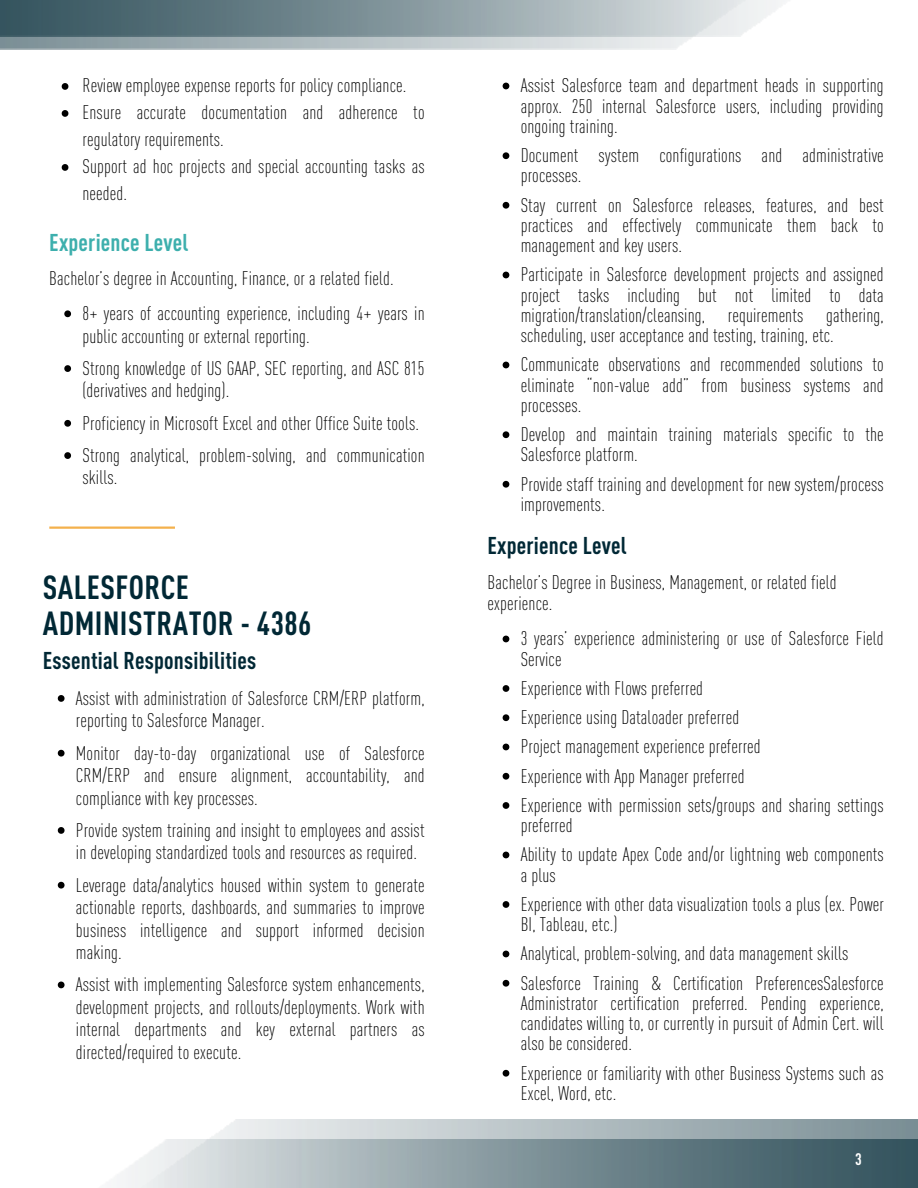
<style>
.page{position:relative;width:918px;height:1188px;background:#fff}
.page>*{position:absolute;margin:0;border:0;box-sizing:border-box;transform-origin:0 0}
.t1{font:700 condensed 33px/36px "DINOT";letter-spacing:.015em;color:#012835}
.t2{font:700 condensed 24px "DINOT";letter-spacing:.01em;color:#012835}
.t3{font:700 condensed 24px "DINOT";letter-spacing:.01em;color:#3dafad}
.t4{font:300 condensed 19.5px/20.2px "DINOT";letter-spacing:.01em;color:#000}
.t5{font:700 condensed 16.5px "DINOT";color:#fff}
</style>
<div class="page">
<img style="left:130px;top:1120px;width:788px;height:68px">
<img style="left:0;top:0;width:753px;height:50px">
<hr style="left:49px;top:527px;width:126px;height:2px;background:#f4b14c">
<svg style="left:64px;top:310px;width:7px;height:7px"></svg>
<svg style="left:64px;top:365px;width:7px;height:7px"></svg>
<svg style="left:64px;top:420px;width:7px;height:7px"></svg>
<svg style="left:64px;top:452px;width:7px;height:7px"></svg>
<svg style="left:62px;top:83px;width:6px;height:7px"></svg>
<svg style="left:62px;top:110px;width:6px;height:7px"></svg>
<svg style="left:62px;top:164px;width:6px;height:7px"></svg>
<svg style="left:58px;top:695px;width:7px;height:7px"></svg>
<svg style="left:58px;top:750px;width:7px;height:7px"></svg>
<svg style="left:58px;top:827px;width:7px;height:7px"></svg>
<svg style="left:58px;top:882px;width:7px;height:7px"></svg>
<svg style="left:58px;top:982px;width:7px;height:6px"></svg>
<svg style="left:503px;top:83px;width:6px;height:6px"></svg>
<svg style="left:503px;top:152px;width:6px;height:7px"></svg>
<svg style="left:503px;top:202px;width:6px;height:7px"></svg>
<svg style="left:503px;top:272px;width:6px;height:6px"></svg>
<svg style="left:503px;top:362px;width:6px;height:6px"></svg>
<svg style="left:503px;top:431px;width:6px;height:7px"></svg>
<svg style="left:503px;top:481px;width:6px;height:7px"></svg>
<svg style="left:503px;top:636px;width:6px;height:6px"></svg>
<svg style="left:503px;top:685px;width:6px;height:7px"></svg>
<svg style="left:503px;top:714px;width:6px;height:7px"></svg>
<svg style="left:503px;top:744px;width:6px;height:6px"></svg>
<svg style="left:503px;top:773px;width:6px;height:7px"></svg>
<svg style="left:503px;top:802px;width:6px;height:7px"></svg>
<svg style="left:503px;top:852px;width:6px;height:6px"></svg>
<svg style="left:503px;top:901px;width:6px;height:7px"></svg>
<svg style="left:503px;top:951px;width:6px;height:6px"></svg>
<svg style="left:503px;top:980px;width:6px;height:7px"></svg>
<svg style="left:503px;top:1070px;width:6px;height:7px"></svg>
<p class="t4" style="left:82px;top:74px;width:326px">Review employee expense reports for policy compliance.</p>
<p class="t4" style="left:82px;top:98px;width:344px;line-height:27px">Ensure accurate documentation and adherence to regulatory requirements.</p>
<p class="t4" style="left:82px;top:152px;width:344px;line-height:27px">Support ad hoc projects and special accounting tasks as needed.</p>
<p class="t3" style="left:49px;top:226px;width:141px">Experience Level</p>
<p class="t4" style="left:49px;top:267px;width:346px">Bachelor’s degree in Accounting, Finance, or a related field.</p>
<p class="t4" style="left:82px;top:301px;width:344px;line-height:22.5px">8+ years of accounting experience, including 4+ years in public accounting or external reporting.</p>
<p class="t4" style="left:82px;top:356px;width:344px;line-height:22.5px">Strong knowledge of US GAAP, SEC reporting, and ASC 815 (derivatives and hedging).</p>
<h2 class="t4" style="left:82px;top:412px;width:338px">Proficiency in Microsoft Excel and other Office Suite tools.</h2>
<p class="t4" style="left:82px;top:443px;width:344px;line-height:22.5px">Strong analytical, problem-solving, and communication skills.</p>
<p class="t1" style="left:43px;top:567px;width:270px">SALESFORCE<br>ADMINISTRATOR - 4386</p>
<p class="t2" style="left:43px;top:644px;width:215px">Essential Responsibilities</p>
<p class="t4" style="left:76px;top:686px;width:350px;line-height:22.5px">Assist with administration of Salesforce CRM/ERP platform, reporting to Salesforce Manager.</p>
<p class="t4" style="left:76px;top:740px;width:350px;line-height:22.5px;text-align:justify">Monitor day-to-day organizational use of Salesforce CRM/ERP and ensure alignment, accountability, and compliance with key processes.</p>
<p class="t4" style="left:76px;top:818px;width:350px;line-height:22.5px">Provide system training and insight to employees and assist in developing standardized tools and resources as required.</p>
<p class="t4" style="left:76px;top:872px;width:350px;line-height:22.5px;text-align:justify">Leverage data/analytics housed within system to generate actionable reports, dashboards, and summaries to improve business intelligence and support informed decision making.</p>
<p class="t4" style="left:76px;top:972px;width:350px;line-height:22.5px;text-align:justify">Assist with implementing Salesforce system enhancements, development projects, and rollouts/deployments. Work with internal departments and key external partners as directed/required to execute.</p>
<p class="t4" style="left:521px;top:74px;width:365px;text-align:justify">Assist Salesforce team and department heads in supporting approx. 250 internal Salesforce users, including providing ongoing training.</p>
<p class="t4" style="left:521px;top:144px;width:365px">Document system configurations and administrative processes.</p>
<h1 class="t4" style="left:521px;top:194px;width:365px;text-align:justify">Stay current on Salesforce releases, features, and best practices and effectively communicate them back to management and key users.</h1>
<h2 class="t4" style="left:521px;top:263px;width:365px;text-align:justify">Participate in Salesforce development projects and assigned project tasks including but not limited to data migration/translation/cleansing, requirements gathering, scheduling, user acceptance and testing, training, etc.</h2>
<p class="t4" style="left:521px;top:353px;width:365px;text-align:justify">Communicate observations and recommended solutions to eliminate “non-value add” from business systems and processes.</p>
<p class="t4" style="left:521px;top:423px;width:365px">Develop and maintain training materials specific to the<br>Salesforce platform.</p>
<p class="t4" style="left:521px;top:473px;width:365px">Provide staff training and development for new system/process improvements.</p>
<p class="t2" style="left:488px;top:529px;width:141px">Experience Level</p>
<p class="t4" style="left:488px;top:570px;width:351px;line-height:21.3px">Bachelor’s Degree in Business, Management, or related field experience.</p>
<h2 class="t4" style="left:521px;top:627px;width:365px">3 years’ experience administering or use of Salesforce Field<br>Service</h2>
<p class="t4" style="left:521px;top:677px;width:184px">Experience with Flows preferred</p>
<p class="t4" style="left:521px;top:706px;width:220px">Experience using Dataloader preferred</p>
<p class="t4" style="left:521px;top:735px;width:241px">Project management experience preferred</p>
<p class="t4" style="left:521px;top:765px;width:225px">Experience with App Manager preferred</p>
<p class="t4" style="left:521px;top:794px;width:365px">Experience with permission sets/groups and sharing settings preferred</p>
<p class="t4" style="left:521px;top:843px;width:365px">Ability to update Apex Code and/or lightning web components a plus</p>
<p class="t4" style="left:521px;top:893px;width:365px">Experience with other data visualization tools a plus (ex. Power<br>BI, Tableau, etc.)</p>
<p class="t4" style="left:521px;top:942px;width:329px">Analytical, problem-solving, and data management skills</p>
<p class="t4" style="left:521px;top:972px;width:365px;text-align:justify">Salesforce Training &amp; Certification PreferencesSalesforce Administrator certification preferred. Pending experience, candidates willing to, or currently in pursuit of Admin Cert. will also be considered.</p>
<p class="t4" style="left:521px;top:1062px;width:365px">Experience or familiarity with other Business Systems such as<br>Excel, Word, etc.</p>
<p class="t5" style="left:855px;top:1148px;width:8px">3</p>
</div>
